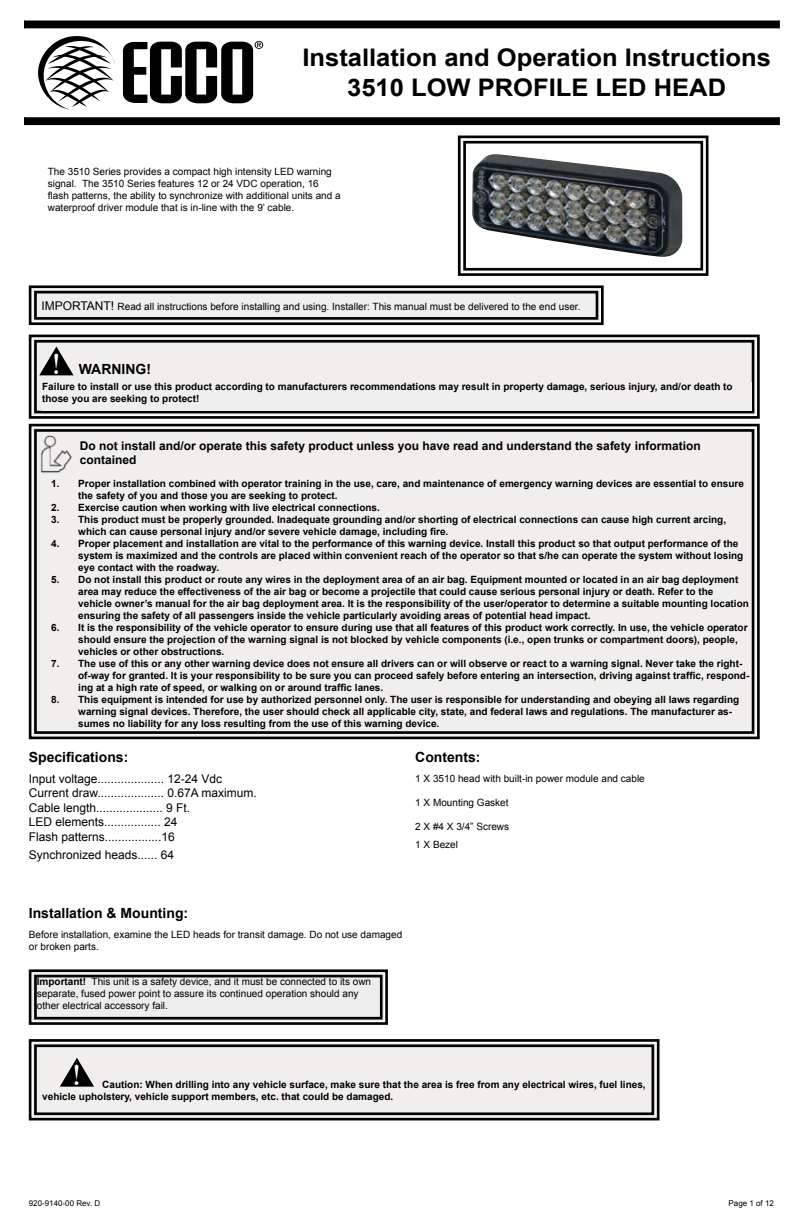
<style>
.page{position:relative;width:792px;height:1224px;background:#fff}
.page>*{position:absolute;margin:0;border:0;box-sizing:border-box;transform-origin:0 0}
.t1{font:30.2px "Bask Old Face";color:#fff}
.t2{font:700 24.2px/29px "Arial";color:#000;text-align:center;scale:1.05 1}
.t3{font:700 14px "Arial";color:#000}
.t4{font:12px/14.4px "Arial";color:#000}
.t5{font:700 12px/14px "Arial";color:#000}
.t6{font:700 10px/12px "Arial";color:#000}
.t7{font:10px/12px "Arial";color:#000}
.t8{font:8px "Arial";color:#000}
.s1{font-size:12px}
.s2{font-family:"Bask Old Face";font-weight:400;font-size:30.2px;color:#fff}
.s3{font-weight:700}
</style>
<div class="page">
<svg style="left:28px;top:285px;width:576px;height:41px;background:#cac8c7"></svg>
<div style="left:34px;top:291px;width:564px;height:29px;border:3px solid #000"></div>
<svg style="left:28px;top:969px;width:360px;height:56px;background:#d1d1d2"></svg>
<div style="left:34px;top:975px;width:349px;height:45px;border:3px solid #000"></div>
<div style="left:25px;top:118px;width:754px;height:7px;background:#000"></div>
<div style="left:25px;top:21px;width:754px;height:7px;background:#000"></div>
<svg style="left:123px;top:41px;width:140px;height:62px"></svg>
<svg style="left:38px;top:36px;width:77px;height:74px"></svg>
<svg style="left:457px;top:135px;width:252px;height:141px"></svg>
<div style="left:463px;top:141px;width:240px;height:130px;border:3px solid #000"></div>
<svg style="left:28px;top:423px;width:732px;height:317px;background:#c2c1c0"></svg>
<div style="left:34px;top:429px;width:720px;height:305px;border:3px solid #000"></div>
<div style="left:42px;top:480px;width:707px;height:251px;background:#f1efee"></div>
<img style="left:38px;top:433px;width:35px;height:42px">
<div style="left:80px;top:441px;width:671px;height:26px;background:#f1efee"></div>
<svg style="left:28px;top:334px;width:732px;height:85px;background:#d2d1d0"></svg>
<div style="left:34px;top:340px;width:720px;height:73px;border:3px solid #000"></div>
<div style="left:42px;top:383px;width:710px;height:28px;background:#f1efee"></div>
<svg style="left:39px;top:346px;width:35px;height:29px"></svg>
<svg style="left:28px;top:1039px;width:632px;height:82px;background:#dddbda"></svg>
<div style="left:34px;top:1044px;width:620px;height:71px;border:3px solid #000"></div>
<svg style="left:60px;top:1058px;width:34px;height:29px"></svg>
<h2 class="t2" style="left:302px;top:44px;width:448px">Installation and Operation Instructions<br>3510 LOW PROFILE LED HEAD</h2>
<p class="t7" style="left:48px;top:165px;width:294px">The 3510 Series provides a compact high intensity LED warning signal. The 3510 Series features 12 or 24 VDC operation, 16 flash patterns, the ability to synchronize with additional units and a waterproof driver module that is in-line with the 9’ cable.</p>
<p class="t7" style="left:41px;top:300px;width:541px"><span class="s1">IMPORTANT!</span> Read all instructions before installing and using. Installer: This manual must be delivered to the end user.</p>
<h3 class="t3" style="left:52px;top:360px;width:100px"><span class="s2">!</span> WARNING!</h3>
<p class="t6" style="left:42px;top:381px;width:692px">Failure to install or use this product according to manufacturers recommendations may result in property damage, serious injury, and/or death to those you are seeking to protect!</p>
<p class="t5" style="left:80px;top:439px;width:622px">Do not install and/or operate this safety product unless you have read and understand the safety information contained</p>
<p class="t6" style="left:78px;top:478px;width:667px;text-indent:-27px">1. Proper installation combined with operator training in the use, care, and maintenance of emergency warning devices are essential to ensure the safety of you and those you are seeking to protect.</p>
<p class="t6" style="left:51px;top:502px;width:330px">2. Exercise caution when working with live electrical connections.</p>
<p class="t6" style="left:78px;top:514px;width:649px;text-indent:-27px">3. This product must be properly grounded. Inadequate grounding and/or shorting of electrical connections can cause high current arcing, which can cause personal injury and/or severe vehicle damage, including fire.</p>
<p class="t6" style="left:78px;top:538px;width:667px;text-indent:-27px">4. Proper placement and installation are vital to the performance of this warning device. Install this product so that output performance of the system is maximized and the controls are placed within convenient reach of the operator so that s/he can operate the system without losing eye contact with the roadway.</p>
<p class="t6" style="left:78px;top:574px;width:672px;text-indent:-27px">5. Do not install this product or route any wires in the deployment area of an air bag. Equipment mounted or located in an air bag deployment area may reduce the effectiveness of the air bag or become a projectile that could cause serious personal injury or death. Refer to the vehicle owner’s manual for the air bag deployment area. It is the responsibility of the user/operator to determine a suitable mounting location ensuring the safety of all passengers inside the vehicle particularly avoiding areas of potential head impact.</p>
<p class="t6" style="left:78px;top:622px;width:671px;text-indent:-27px">6. It is the responsibility of the vehicle operator to ensure during use that all features of this product work correctly. In use, the vehicle operator should ensure the projection of the warning signal is not blocked by vehicle components (i.e., open trunks or compartment doors), people, vehicles or other obstructions.</p>
<p class="t6" style="left:78px;top:658px;width:673px;text-indent:-27px">7. The use of this or any other warning device does not ensure all drivers can or will observe or react to a warning signal. Never take the right&shy;of-way for granted. It is your responsibility to be sure you can proceed safely before entering an intersection, driving against traffic, respond&shy;ing at a high rate of speed, or walking on or around traffic lanes.</p>
<p class="t6" style="left:78px;top:694px;width:663px;text-indent:-27px">8. This equipment is intended for use by authorized personnel only. The user is responsible for understanding and obeying all laws regarding warning signal devices. Therefore, the user should check all applicable city, state, and federal laws and regulations. The manufacturer as&shy;sumes no liability for any loss resulting from the use of this warning device.</p>
<h3 class="t3" style="left:29px;top:748px;width:101px">Specifications:</h3>
<h3 class="t3" style="left:415px;top:748px;width:67px">Contents:</h3>
<p class="t7" style="left:415px;top:772px;width:231px">1 X 3510 head with built-in power module and cable</p>
<p class="t7" style="left:415px;top:796px;width:95px">1 X Mounting Gasket</p>
<p class="t7" style="left:415px;top:817px;width:95px;line-height:18px">2 X #4 X 3/4” Screws<br>1 X Bezel</p>
<p class="t4" style="left:29px;top:772px;width:230px">Input voltage.................... 12-24 Vdc Current draw.................... 0.67A maximum.<br>Cable length.................... 9 Ft.<br>LED elements................. 24<br>Flash patterns.................16</p>
<p class="t4" style="left:29px;top:847px;width:147px">Synchronized heads...... 64</p>
<h3 class="t3" style="left:29px;top:903px;width:161px">Installation &amp; Mounting:</h3>
<p class="t7" style="left:29px;top:928px;width:375px">Before installation, examine the LED heads for transit damage. Do not use damaged or broken parts.</p>
<p class="t7" style="left:37px;top:975px;width:336px"><span class="s3">Important!</span> This unit is a safety device, and it must be connected to its own separate, fused power point to assure its continued operation should any other electrical accessory fail.</p>
<h1 class="t1" style="left:73px;top:1059px;width:9px">!</h1>
<p class="t6" style="left:42px;top:1079px;width:605px;text-indent:60px">Caution: When drilling into any vehicle surface, make sure that the area is free from any electrical wires, fuel lines, vehicle upholstery, vehicle support members, etc. that could be damaged.</p>
<p class="t8" style="left:29px;top:1198px;width:73px">920-9140-00 Rev. D</p>
<p class="t8" style="left:729px;top:1197px;width:47px">Page 1 of 12</p>
</div>
